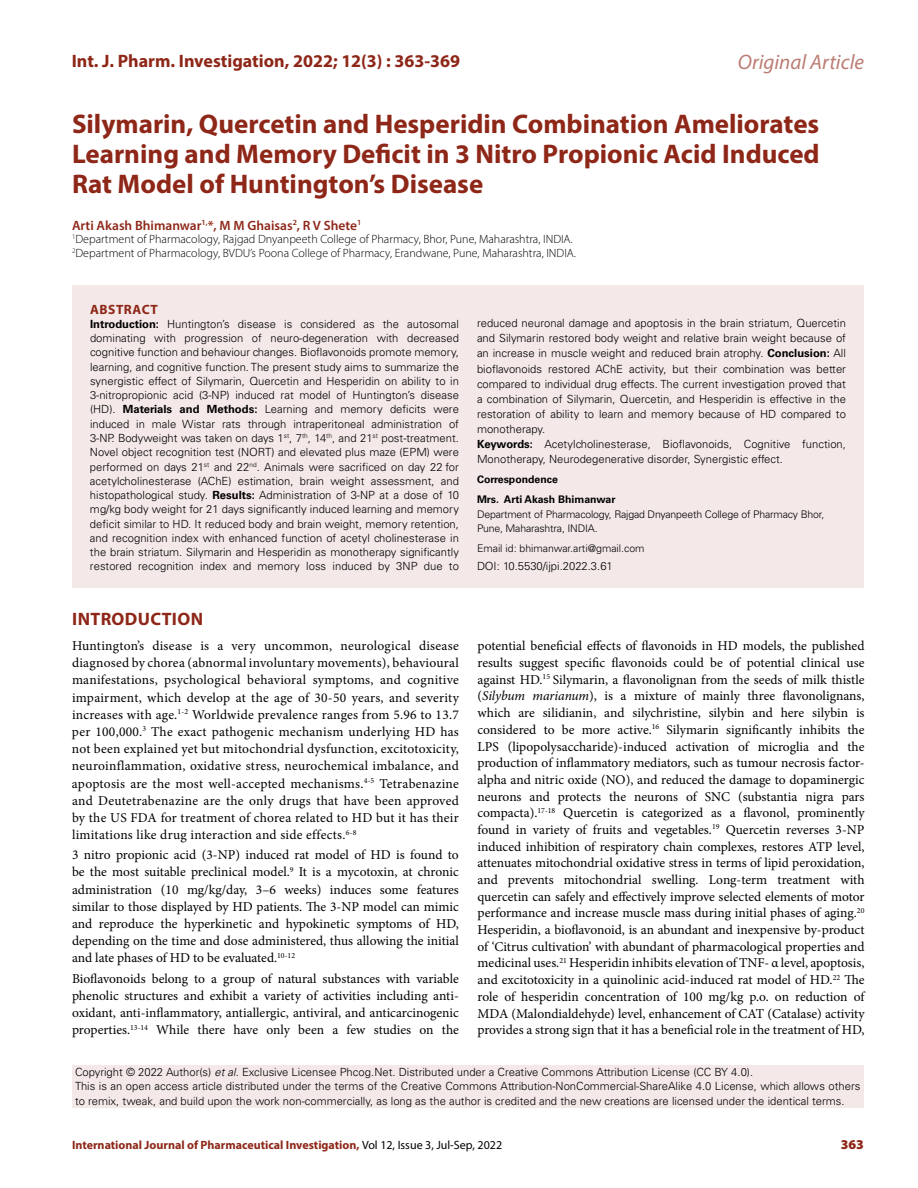
<style>
.page{position:relative;width:918px;height:1188px;background:#fff}
.page>*{position:absolute;margin:0;border:0;box-sizing:border-box;transform-origin:0 0}
.t1{font:700 27px/30px "Myriad Pro";color:#8e2718;text-align:justify}
.t2{font:italic 21px "Myriad Pro";color:#bb7d74}
.t3{font:700 18px "Myriad Pro";color:#8e2718}
.t4{font:700 18px "Myriad Pro";letter-spacing:.02em;color:#8e2718}
.t5{font:13.5px/16.6px "Minion Pro";color:#000;text-align:justify}
.t6{font:600 13.5px "Myriad Pro";color:#8e2718}
.t7{font:700 13.5px "Myriad Pro";letter-spacing:.04em;color:#8e2718}
.t8{font:900 13.5px "Myriad Pro";color:#8e2718}
.t9{font:300 12px/13.5px "Myriad Pro";color:#000}
.t10{font:700 12px "Myriad Pro";color:#8e2718}
.t11{font:300 11.25px/14.2px "Univers LT Std";color:#000}
.t12{font:300 10.5px/14.2px "Univers LT Std";letter-spacing:-.015em;color:#000}
.t13{font:700 10.5px/20.2px "Univers LT Std";color:#000}
.s1{font-weight:700}
.s2{font-style:italic}
.s3{font-weight:400;color:#000}
</style>
<div class="page">
<div style="left:72px;top:285px;width:792px;height:303px;background:#f4e9e8"></div>
<div style="left:72px;top:1065px;width:791px;height:43px;background:#f4e9e8"></div>
<h3 class="t3" style="left:72px;top:49px;width:390px">Int. J. Pharm. Investigation, 2022; 12(3) : 363-369</h3>
<h2 class="t2" style="left:738px;top:49px;width:128px">Original Article</h2>
<h1 class="t1" style="left:72px;top:108px;width:749px">Silymarin, Quercetin and Hesperidin Combination Ameliorates Learning and Memory Deficit in 3 Nitro Propionic Acid Induced Rat Model of Huntington’s Disease</h1>
<p class="t6" style="left:72px;top:217px;width:291px">Arti Akash Bhimanwar<sup>1,</sup>*, M M Ghaisas<sup>2</sup>, R V Shete<sup>1</sup></p>
<p class="t9" style="left:72px;top:233px;width:505px"><sup>1</sup>Department of Pharmacology, Rajgad Dnyanpeeth College of Pharmacy, Bhor, Pune, Maharashtra, INDIA.<br><sup>2</sup>Department of Pharmacology, BVDU’s Poona College of Pharmacy, Erandwane, Pune, Maharashtra, INDIA.</p>
<p class="t7" style="left:90px;top:300px;width:69px">ABSTRACT</p>
<p class="t11" style="left:90px;top:317px;width:371px;text-align:justify"><span class="s1">Introduction:</span> Huntington’s disease is considered as the autosomal dominating with progression of neuro-degeneration with decreased cognitive function and behaviour changes. Bioflavonoids promote memory, learning, and cognitive function. The present study aims to summarize the synergistic effect of Silymarin, Quercetin and Hesperidin on ability to in 3-nitropropionic acid (3-NP) induced rat model of Huntington’s disease (HD). <span class="s1">Materials and Methods:</span> Learning and memory deficits were induced in male Wistar rats through intraperitoneal administration of 3-NP. Bodyweight was taken on days 1<sup>st</sup>, 7<sup>th</sup>, 14<sup>th</sup>, and 21<sup>st</sup> post-treatment.<br>Novel object recognition test (NORT) and elevated plus maze (EPM) were performed on days 21<sup>st</sup> and 22<sup>nd</sup>. Animals were sacrificed on day 22 for acetylcholinesterase (AChE) estimation, brain weight assessment, and histopathological study. <span class="s1">Results:</span> Administration of 3-NP at a dose of 10 mg/kg body weight for 21 days significantly induced learning and memory deficit similar to HD. It reduced body and brain weight, memory retention, and recognition index with enhanced function of acetyl cholinesterase in the brain striatum. Silymarin and Hesperidin as monotherapy significantly restored recognition index and memory loss induced by 3NP due to</p>
<p class="t11" style="left:477px;top:316px;width:371px;line-height:15px">reduced neuronal damage and apoptosis in the brain striatum, Quercetin and Silymarin restored body weight and relative brain weight because of an increase in muscle weight and reduced brain atrophy. <span class="s1">Conclusion:</span> All bioflavonoids restored AChE activity, but their combination was better compared to individual drug effects. The current investigation proved that a combination of Silymarin, Quercetin, and Hesperidin is effective in the restoration of ability to learn and memory because of HD compared to monotherapy.<br><span class="s1">Keywords:</span> Acetylcholinesterase, Bioflavonoids, Cognitive function, Monotherapy, Neurodegenerative disorder, Synergistic effect.</p>
<p class="t13" style="left:477px;top:469px;width:140px">Correspondence<br>Mrs. Arti Akash Bhimanwar</p>
<p class="t12" style="left:477px;top:507px;width:349px">Department of Pharmacology, Rajgad Dnyanpeeth College of Pharmacy Bhor,<br>Pune, Maharashtra, INDIA.</p>
<p class="t12" style="left:477px;top:542px;width:169px">Email id: bhimanwar.arti@gmail.com</p>
<p class="t11" style="left:477px;top:559px;width:137px">DOI: 10.5530/ijpi.2022.3.61</p>
<h3 class="t4" style="left:72px;top:608px;width:132px">INTRODUCTION</h3>
<p class="t5" style="left:72px;top:637px;width:388px;line-height:17.2px">Huntington’s disease is a very uncommon, neurological disease diagnosed by chorea (abnormal involuntary movements), behavioural manifestations, psychological behavioral symptoms, and cognitive impairment, which develop at the age of 30-50 years, and severity increases with age.<sup>1-2</sup> Worldwide prevalence ranges from 5.96 to 13.7 per 100,000.<sup>3</sup> The exact pathogenic mechanism underlying HD has not been explained yet but mitochondrial dysfunction, excitotoxicity, neuroinflammation, oxidative stress, neurochemical imbalance, and apoptosis are the most well-accepted mechanisms.<sup>4-5</sup> Tetrabenazine and Deutetrabenazine are the only drugs that have been approved by the US FDA for treatment of chorea related to HD but it has their limitations like drug interaction and side effects.<sup>6-8</sup></p>
<p class="t5" style="left:72px;top:846px;width:388px;line-height:17.2px">3 nitro propionic acid (3-NP) induced rat model of HD is found to be the most suitable preclinical model.<sup>9</sup> It is a mycotoxin, at chronic administration (10 mg/kg/day, 3–6 weeks) induces some features similar to those displayed by HD patients. The 3-NP model can mimic and reproduce the hyperkinetic and hypokinetic symptoms of HD, depending on the time and dose administered, thus allowing the initial and late phases of HD to be evaluated.<sup>10-12</sup></p>
<p class="t5" style="left:72px;top:970px;width:388px;line-height:17.2px">Bioflavonoids belong to a group of natural substances with variable phenolic structures and exhibit a variety of activities including anti&shy;oxidant, anti-inflammatory, antiallergic, antiviral, and anticarcinogenic properties.<sup>13-14</sup> While there have only been a few studies on the</p>
<p class="t5" style="left:478px;top:638px;width:389px">potential beneficial effects of flavonoids in HD models, the published results suggest specific flavonoids could be of potential clinical use against HD.<sup>15</sup> Silymarin, a flavonolignan from the seeds of milk thistle (<span class="s2">Silybum marianum</span>), is a mixture of mainly three flavonolignans, which are silidianin, and silychristine, silybin and here silybin is considered to be more active.<sup>16</sup> Silymarin significantly inhibits the LPS (lipopolysaccharide)-induced activation of microglia and the production of inflammatory mediators, such as tumour necrosis factor&shy;alpha and nitric oxide (NO), and reduced the damage to dopaminergic neurons and protects the neurons of SNC (substantia nigra pars compacta).<sup>17-18</sup> Quercetin is categorized as a flavonol, prominently found in variety of fruits and vegetables.<sup>19</sup> Quercetin reverses 3-NP induced inhibition of respiratory chain complexes, restores ATP level, attenuates mitochondrial oxidative stress in terms of lipid peroxidation, and prevents mitochondrial swelling. Long-term treatment with quercetin can safely and effectively improve selected elements of motor performance and increase muscle mass during initial phases of aging.<sup>20<br></sup>Hesperidin, a bioflavonoid, is an abundant and inexpensive by-product of ‘Citrus cultivation’ with abundant of pharmacological properties and medicinal uses.<sup>21</sup> Hesperidin inhibits elevation of TNF- α level, apoptosis, and excitotoxicity in a quinolinic acid-induced rat model of HD.<sup>22</sup> The role of hesperidin concentration of 100 mg/kg p.o. on reduction of MDA (Malondialdehyde) level, enhancement of CAT (Catalase) activity provides a strong sign that it has a beneficial role in the treatment of HD,</p>
<p class="t11" style="left:75px;top:1065px;width:787px">Copyright © 2022 Author(s) <span class="s2">et al</span>. Exclusive Licensee Phcog.Net. Distributed under a Creative Commons Attribution License (CC BY 4.0).<br>This is an open access article distributed under the terms of the Creative Commons Attribution-NonCommercial-ShareAlike 4.0 License, which allows others to remix, tweak, and build upon the work non-commercially, as long as the author is credited and the new creations are licensed under the identical terms.</p>
<p class="t10" style="left:72px;top:1137px;width:432px">International Journal of Pharmaceutical Investigation, <span class="s3">Vol 12, Issue 3, Jul-Sep, 2022</span></p>
<p class="t8" style="left:841px;top:1136px;width:25px">363</p>
</div>
